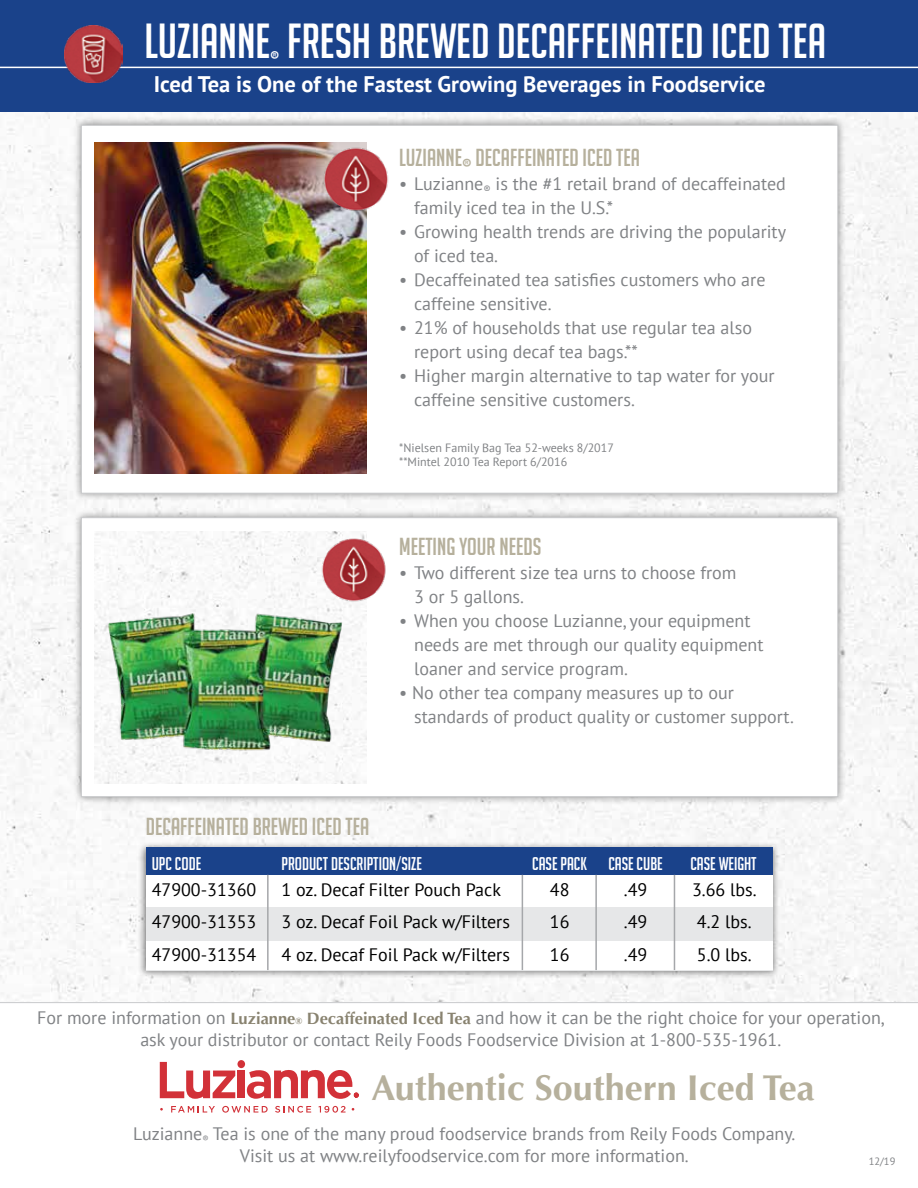
<style>
.page{position:relative;width:918px;height:1188px;background:#fff}
.page>*{position:absolute;margin:0;border:0;box-sizing:border-box;transform-origin:0 0}
.t1{font:48px "Big Noodle Titling";color:#fff}
.t2{font:700 36px "Optima";color:#b6b09c}
.t3{font:24px "Big Noodle Titling";color:#b6b09c}
.t4{font:700 22.5px "PT Sans";color:#fff}
.t5{font:18px/24px "PT Sans";color:#808285}
.t6{font:18px "PT Sans";color:#000}
.t7{font:18px "Big Noodle Titling";color:#fff}
.t8{font:700 13.5px "PT Sans";color:#fff}
.t9{font:12px/14.4px "PT Sans";color:#808285}
.t10{font:10.5px "PT Sans";color:#808285}
.s1{font-family:"Optima";font-weight:700;font-size:16.5px;color:#898370}
.s2{font-family:"Optima";font-weight:700;font-size:9px;color:#898370}
</style>
<div class="page">
<img style="left:0;top:111px;width:918px;height:891px">
<svg style="left:0;top:1002px;width:918px;height:111px"></svg>
<div style="left:73px;top:509px;width:774px;height:296px;background:#000;opacity:.46"></div>
<div style="left:81px;top:517px;width:757px;height:280px;background:#fff;border:1px solid #c9cacc"></div>
<div style="left:0;top:0;width:918px;height:111px;background:#1a428a"></div>
<div style="left:73px;top:117px;width:774px;height:385px;background:#000;opacity:.46"></div>
<div style="left:81px;top:125px;width:757px;height:369px;background:#fff;border:1px solid #c9cacc"></div>
<hr style="left:0;top:67px;width:918px;height:1px;background:#fff">
<img style="left:94px;top:532px;width:272px;height:252px">
<img style="left:314px;top:538px;width:72px;height:72px">
<img style="left:64px;top:25px;width:58px;height:58px">
<img style="left:108px;top:609px;width:249px;height:149px">
<img style="left:94px;top:143px;width:272px;height:330px">
<div style="left:138px;top:842px;width:643px;height:137px;background:#000;opacity:.51"></div>
<div style="left:146px;top:850px;width:626px;height:121px;background:#fff"></div>
<div style="left:146px;top:848px;width:626px;height:27px;background:#1a428a"></div>
<div style="left:146px;top:907px;width:626px;height:34px;background:#e6e7e8"></div>
<hr style="left:146px;top:971px;width:626px;height:1px;background:#e6e7e8">
<hr style="left:267px;top:875px;width:2px;height:95px;background:#a5a7aa">
<hr style="left:522px;top:875px;width:1px;height:95px;background:#a5a7aa">
<hr style="left:595px;top:875px;width:2px;height:95px;background:#a5a7aa">
<hr style="left:674px;top:875px;width:1px;height:95px;background:#a5a7aa">
<svg style="left:171px;top:1106px;width:44px;height:7px"></svg>
<svg style="left:222px;top:1106px;width:46px;height:7px"></svg>
<svg style="left:275px;top:1106px;width:36px;height:7px"></svg>
<svg style="left:318px;top:1106px;width:28px;height:7px"></svg>
<div style="left:238px;top:1071px;width:7px;height:27px;background:#d23138"></div>
<div style="left:237px;top:1060px;width:8px;height:8px;background:#d23138;border-radius:50%"></div>
<svg style="left:160px;top:1062px;width:75px;height:37px"></svg>
<svg style="left:247px;top:1070px;width:112px;height:29px"></svg>
<img style="left:316px;top:142px;width:73px;height:74px">
<h1 class="t1" style="left:144px;top:15px;width:683px">LUZIANNE FRESH BREWED DECAFFEINATED ICED TEA</h1>
<p class="t8" style="left:270px;top:48px;width:11px">®</p>
<p class="t4" style="left:154px;top:69px;width:613px">Iced Tea is One of the Fastest Growing Beverages in Foodservice</p>
<h3 class="t3" style="left:399px;top:144px;width:242px">LUZIANNE<sub>®</sub> DECAFFEINATED ICED TEA</h3>
<p class="t5" style="left:414px;top:171px;width:373px;text-indent:-15px">• Luzianne<sub>®</sub> is the #1 retail brand of decaffeinated family iced tea in the U.S.*</p>
<p class="t5" style="left:414px;top:219px;width:373px;text-indent:-15px">• Growing health trends are driving the popularity of iced tea.</p>
<p class="t5" style="left:414px;top:267px;width:353px;text-indent:-15px">• Decaffeinated tea satisfies customers who are caffeine sensitive.</p>
<p class="t5" style="left:414px;top:315px;width:339px;text-indent:-15px">• 21% of households that use regular tea also report using decaf tea bags.**</p>
<p class="t5" style="left:414px;top:363px;width:362px;text-indent:-15px">• Higher margin alternative to tap water for your caffeine sensitive customers.</p>
<p class="t9" style="left:399px;top:440px;width:216px">*Nielsen Family Bag Tea 52-weeks 8/2017 **Mintel 2010 Tea Report 6/2016</p>
<h3 class="t3" style="left:399px;top:534px;width:144px">MEETING YOUR NEEDS</h3>
<p class="t5" style="left:414px;top:560px;width:324px;text-indent:-15px">• Two different size tea urns to choose from<br>3 or 5 gallons.</p>
<p class="t5" style="left:414px;top:608px;width:351px;text-indent:-15px">• When you choose Luzianne, your equipment needs are met through our quality equipment loaner and service program.</p>
<p class="t5" style="left:414px;top:680px;width:381px;text-indent:-15px">• No other tea company measures up to our standards of product quality or customer support.</p>
<h3 class="t3" style="left:146px;top:814px;width:225px">DECAFFEINATED BREWED ICED TEA</h3>
<p class="t7" style="left:152px;top:854px;width:51px">UPC CODE</p>
<p class="t7" style="left:281px;top:854px;width:142px">PRODUCT DESCRIPTION/SIZE</p>
<p class="t7" style="left:532px;top:854px;width:132px">CASE PACK CASE CUBE</p>
<p class="t7" style="left:690px;top:854px;width:68px">CASE WEIGHT</p>
<p class="t6" style="left:152px;top:878px;width:106px">47900-31360</p>
<p class="t6" style="left:281px;top:878px;width:221px">1 oz. Decaf Filter Pouch Pack</p>
<p class="t6" style="left:550px;top:878px;width:21px">48</p>
<p class="t6" style="left:624px;top:878px;width:25px">.49</p>
<p class="t6" style="left:692px;top:878px;width:66px">3.66 lbs.</p>
<p class="t6" style="left:152px;top:910px;width:106px">47900-31353</p>
<p class="t6" style="left:281px;top:910px;width:230px">3 oz. Decaf Foil Pack w/Filters</p>
<p class="t6" style="left:550px;top:910px;width:21px">16</p>
<p class="t6" style="left:624px;top:910px;width:25px">.49</p>
<p class="t6" style="left:697px;top:910px;width:56px">4.2 lbs.</p>
<p class="t6" style="left:152px;top:943px;width:106px">47900-31354</p>
<p class="t6" style="left:281px;top:943px;width:230px">4 oz. Decaf Foil Pack w/Filters</p>
<p class="t6" style="left:550px;top:943px;width:21px">16</p>
<p class="t6" style="left:624px;top:943px;width:25px">.49</p>
<p class="t6" style="left:697px;top:943px;width:56px">5.0 lbs.</p>
<p class="t5" style="left:37px;top:1006px;width:849px;line-height:21.6px;text-align:center">For more information on <span class="s1">Luzianne</span><span class="s2">®</span> <span class="s1">Decaffeinated Iced Tea</span> and how it can be the right choice for your operation, ask your distributor or contact Reily Foods Foodservice Division at 1-800-535-1961.</p>
<h2 class="t2" style="left:372px;top:1067px;width:445px">Authentic Southern Iced Tea</h2>
<p class="t5" style="left:133px;top:1123px;width:664px;line-height:21.6px;text-align:center">Luzianne<sub>®</sub> Tea is one of the many proud foodservice brands from Reily Foods Company.<br>Visit us at www.reilyfoodservice.com for more information.</p>
<p class="t10" style="left:869px;top:1155px;width:28px">12/19</p>
</div>
